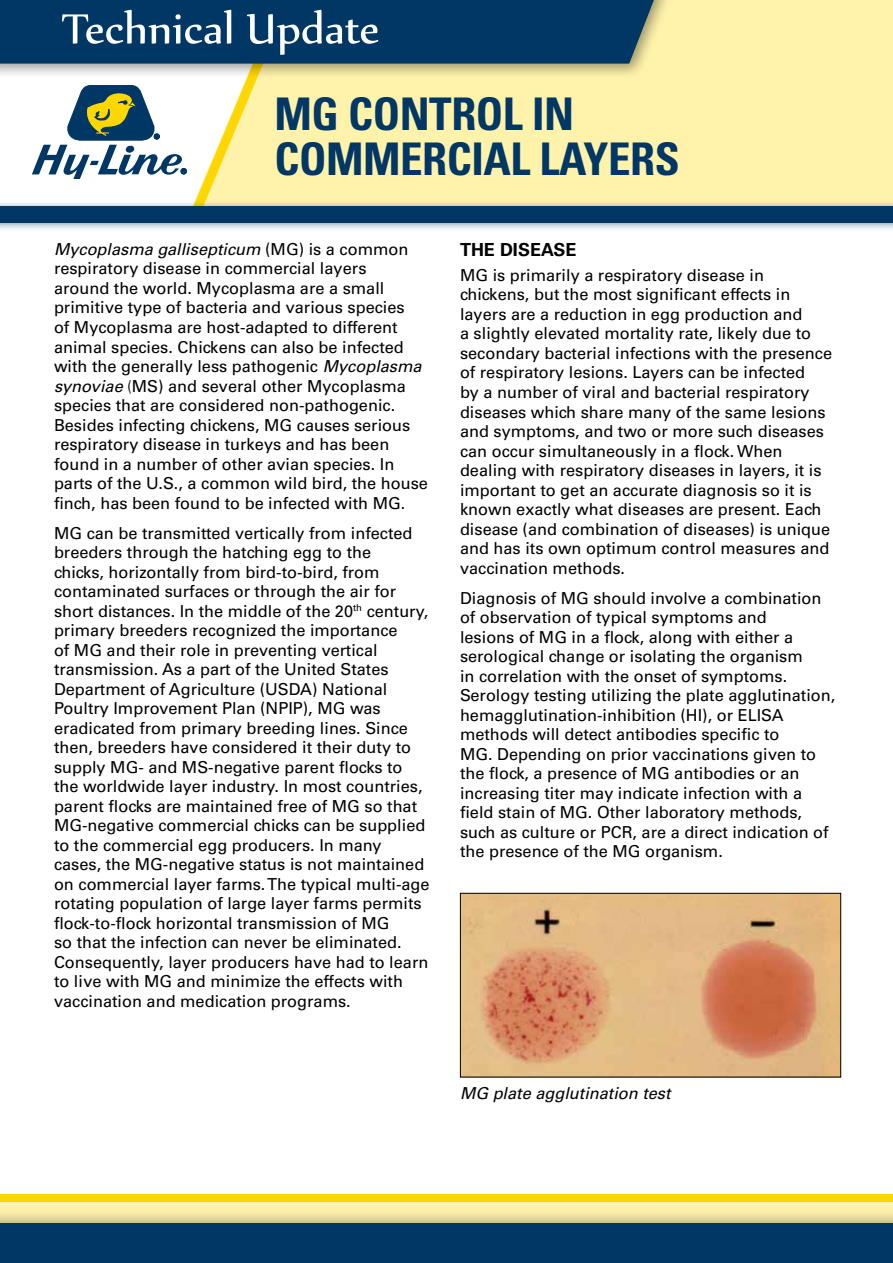
<style>
.page{position:relative;width:893px;height:1263px;background:#fff}
.page>*{position:absolute;margin:0;border:0;box-sizing:border-box;transform-origin:0 0}
.t1{font:51px "Nyala";color:#fff}
.t2{font:700 condensed 45px/45px "Univers LT Std";letter-spacing:-.01em;color:#003764}
.t3{font:700 18px "Univers LT Std";color:#000}
.t4{font:16.5px/19.5px "Univers LT Std";color:#000}
.t5{font:italic 16.5px "Univers LT Std";color:#000}
.s1{font-style:italic}
.s2{font-weight:300}
</style>
<div class="page">
<div style="left:0;top:1194px;width:893px;height:69px;background:#fff2ab"></div>
<div style="left:0;top:1194px;width:893px;height:8px;background:#ffd700"></div>
<div style="left:0;top:1207px;width:893px;height:56px;background:#000;opacity:.4"></div>
<div style="left:0;top:1223px;width:893px;height:40px;background:#003764"></div>
<div style="left:183px;top:0;width:710px;height:214px;background:#fff2ab"></div>
<div style="left:0;top:200px;width:893px;height:32px;background:#003764;opacity:.5"></div>
<div style="left:0;top:206px;width:893px;height:16px;background:#003764"></div>
<div style="left:0;top:0;width:673px;height:79px;background:#000;opacity:.4"></div>
<svg style="left:0;top:0;width:658px;height:206px"></svg>
<img style="left:462px;top:895px;width:377px;height:180px">
<div style="left:460px;top:893px;width:381px;height:184px;border:1px solid #000"></div>
<h1 class="t1" style="left:62px;top:-2px;width:319px">Technical Update</h1>
<h2 class="t2" style="left:274px;top:91px;width:407px">MG CONTROL IN<br>COMMERCIAL LAYERS</h2>
<p class="t4" style="left:54px;top:239px;width:376px"><span class="s1">Mycoplasma gallisepticum</span> (MG) is a common respiratory disease in commercial layers<br>around the world. Mycoplasma are a small primitive type of bacteria and various species<br>of Mycoplasma are host-adapted to different animal species. Chickens can also be infected with the generally less pathogenic <span class="s1">Mycoplasma synoviae</span> <span class="s2">(</span>MS) and several other Mycoplasma species that are considered non-pathogenic.<br>Besides infecting chickens, MG causes serious respiratory disease in turkeys and has been found in a number of other avian species. In parts of the U.S., a common wild bird, the house finch, has been found to be infected with MG.</p>
<p class="t4" style="left:54px;top:523px;width:377px">MG can be transmitted vertically from infected breeders through the hatching egg to the<br>chicks, horizontally from bird-to-bird, from contaminated surfaces or through the air for short distances. In the middle of the 20<sup>th</sup> century, primary breeders recognized the importance<br>of MG and their role in preventing vertical transmission. As a part of the United States Department of Agriculture (USDA) National Poultry Improvement Plan (NPIP), MG was eradicated from primary breeding lines. Since then, breeders have considered it their duty to supply MG- and MS-negative parent flocks to the worldwide layer industry. In most countries, parent flocks are maintained free of MG so that MG-negative commercial chicks can be supplied to the commercial egg producers. In many cases, the MG-negative status is not maintained on commercial layer farms. The typical multi-age rotating population of large layer farms permits flock-to-flock horizontal transmission of MG<br>so that the infection can never be eliminated.<br>Consequently, layer producers have had to learn to live with MG and minimize the effects with vaccination and medication programs.</p>
<p class="t3" style="left:460px;top:239px;width:118px">THE DISEASE</p>
<p class="t4" style="left:460px;top:265px;width:374px">MG is primarily a respiratory disease in chickens, but the most significant effects in layers are a reduction in egg production and<br>a slightly elevated mortality rate, likely due to secondary bacterial infections with the presence of respiratory lesions. Layers can be infected<br>by a number of viral and bacterial respiratory diseases which share many of the same lesions and symptoms, and two or more such diseases can occur simultaneously in a flock. When dealing with respiratory diseases in layers, it is important to get an accurate diagnosis so it is known exactly what diseases are present. Each disease (and combination of diseases) is unique and has its own optimum control measures and vaccination methods.</p>
<p class="t4" style="left:460px;top:588px;width:377px">Diagnosis of MG should involve a combination of observation of typical symptoms and<br>lesions of MG in a flock, along with either a serological change or isolating the organism<br>in correlation with the onset of symptoms.<br>Serology testing utilizing the plate agglutination, hemagglutination-inhibition (HI), or ELISA methods will detect antibodies specific to<br>MG. Depending on prior vaccinations given to the flock, a presence of MG antibodies or an increasing titer may indicate infection with a field stain of MG. Other laboratory methods, such as culture or PCR, are a direct indication of the presence of the MG organism.</p>
<p class="t5" style="left:460px;top:1083px;width:212px">MG plate agglutination test</p>
</div>
